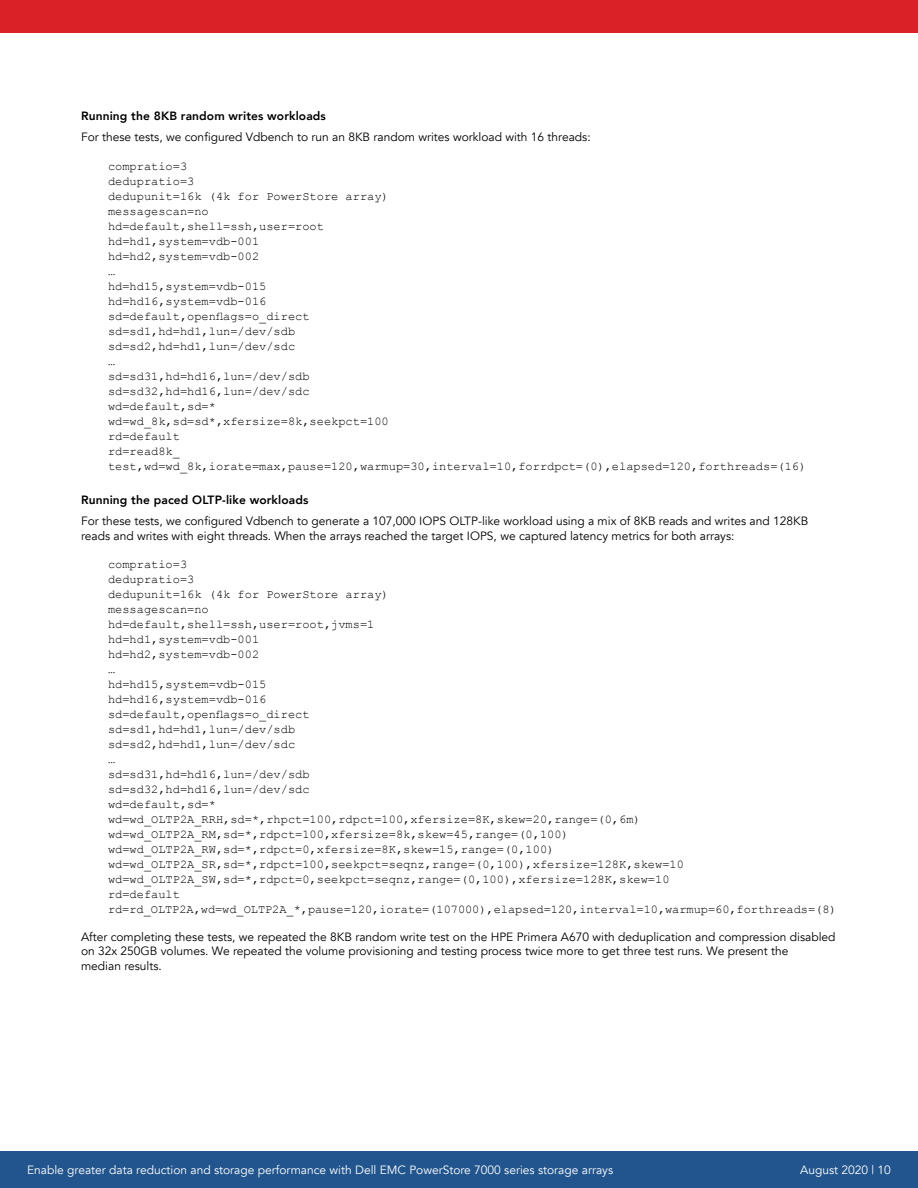
<style>
.page{position:relative;width:918px;height:1188px;background:#fff}
.page>*{position:absolute;margin:0;border:0;box-sizing:border-box;transform-origin:0 0}
.t1{font:12px/15px "Courier New";color:#000}
.t2{font:12px/14.4px "Avenir";color:#000}
.t3{font:12px "Avenir";color:#fff}
.t4{font:800 12px "Avenir";letter-spacing:.01em;color:#000}
</style>
<div class="page">
<div style="left:0;top:1151px;width:918px;height:37px;background:#22558d"></div>
<div style="left:0;top:0;width:918px;height:32px;background:#da2128"></div>
<p class="t4" style="left:81px;top:106px;width:246px">Running the 8KB random writes workloads</p>
<p class="t2" style="left:81px;top:130px;width:511px">For these tests, we configured Vdbench to run an 8KB random writes workload with 16 threads:</p>
<p class="t1" style="left:108px;top:158px;width:700px">compratio=3<br>dedupratio=3<br>dedupunit=16k (4k for PowerStore array)<br>messagescan=no<br>hd=default,shell=ssh,user=root<br>hd=hd1,system=vdb-001<br>hd=hd2,system=vdb-002<br>…<br>hd=hd15,system=vdb-015<br>hd=hd16,system=vdb-016<br>sd=default,openflags=o_direct<br>sd=sd1,hd=hd1,lun=/dev/sdb<br>sd=sd2,hd=hd1,lun=/dev/sdc<br>…<br>sd=sd31,hd=hd16,lun=/dev/sdb<br>sd=sd32,hd=hd16,lun=/dev/sdc<br>wd=default,sd=*<br>wd=wd_8k,sd=sd*,xfersize=8k,seekpct=100<br>rd=default<br>rd=read8k_ test,wd=wd_8k,iorate=max,pause=120,warmup=30,interval=10,forrdpct=(0),elapsed=120,forthreads=(16)</p>
<p class="t4" style="left:81px;top:491px;width:229px">Running the paced OLTP-like workloads</p>
<p class="t2" style="left:81px;top:514px;width:729px">For these tests, we configured Vdbench to generate a 107,000 IOPS OLTP-like workload using a mix of 8KB reads and writes and 128KB reads and writes with eight threads. When the arrays reached the target IOPS, we captured latency metrics for both arrays:</p>
<p class="t1" style="left:108px;top:557px;width:730px">compratio=3<br>dedupratio=3<br>dedupunit=16k (4k for PowerStore array)<br>messagescan=no<br>hd=default,shell=ssh,user=root,jvms=1<br>hd=hd1,system=vdb-001<br>hd=hd2,system=vdb-002<br>…<br>hd=hd15,system=vdb-015<br>hd=hd16,system=vdb-016<br>sd=default,openflags=o_direct<br>sd=sd1,hd=hd1,lun=/dev/sdb<br>sd=sd2,hd=hd1,lun=/dev/sdc<br>…<br>sd=sd31,hd=hd16,lun=/dev/sdb<br>sd=sd32,hd=hd16,lun=/dev/sdc<br>wd=default,sd=*<br>wd=wd_OLTP2A_RRH,sd=*,rhpct=100,rdpct=100,xfersize=8K,skew=20,range=(0,6m) wd=wd_OLTP2A_RM,sd=*,rdpct=100,xfersize=8k,skew=45,range=(0,100) wd=wd_OLTP2A_RW,sd=*,rdpct=0,xfersize=8K,skew=15,range=(0,100) wd=wd_OLTP2A_SR,sd=*,rdpct=100,seekpct=seqnz,range=(0,100),xfersize=128K,skew=10 wd=wd_OLTP2A_SW,sd=*,rdpct=0,seekpct=seqnz,range=(0,100),xfersize=128K,skew=10<br>rd=default rd=rd_OLTP2A,wd=wd_OLTP2A_*,pause=120,iorate=(107000),elapsed=120,interval=10,warmup=60,forthreads=(8)</p>
<p class="t2" style="left:81px;top:930px;width:756px">After completing these tests, we repeated the 8KB random write test on the HPE Primera A670 with deduplication and compression disabled on 32x 250GB volumes. We repeated the volume provisioning and testing process twice more to get three test runs. We present the<br>median results.</p>
<p class="t3" style="left:27px;top:1163px;width:588px">Enable greater data reduction and storage performance with Dell EMC PowerStore 7000 series storage arrays</p>
<p class="t3" style="left:800px;top:1163px;width:92px">August 2020 | 10</p>
</div>
